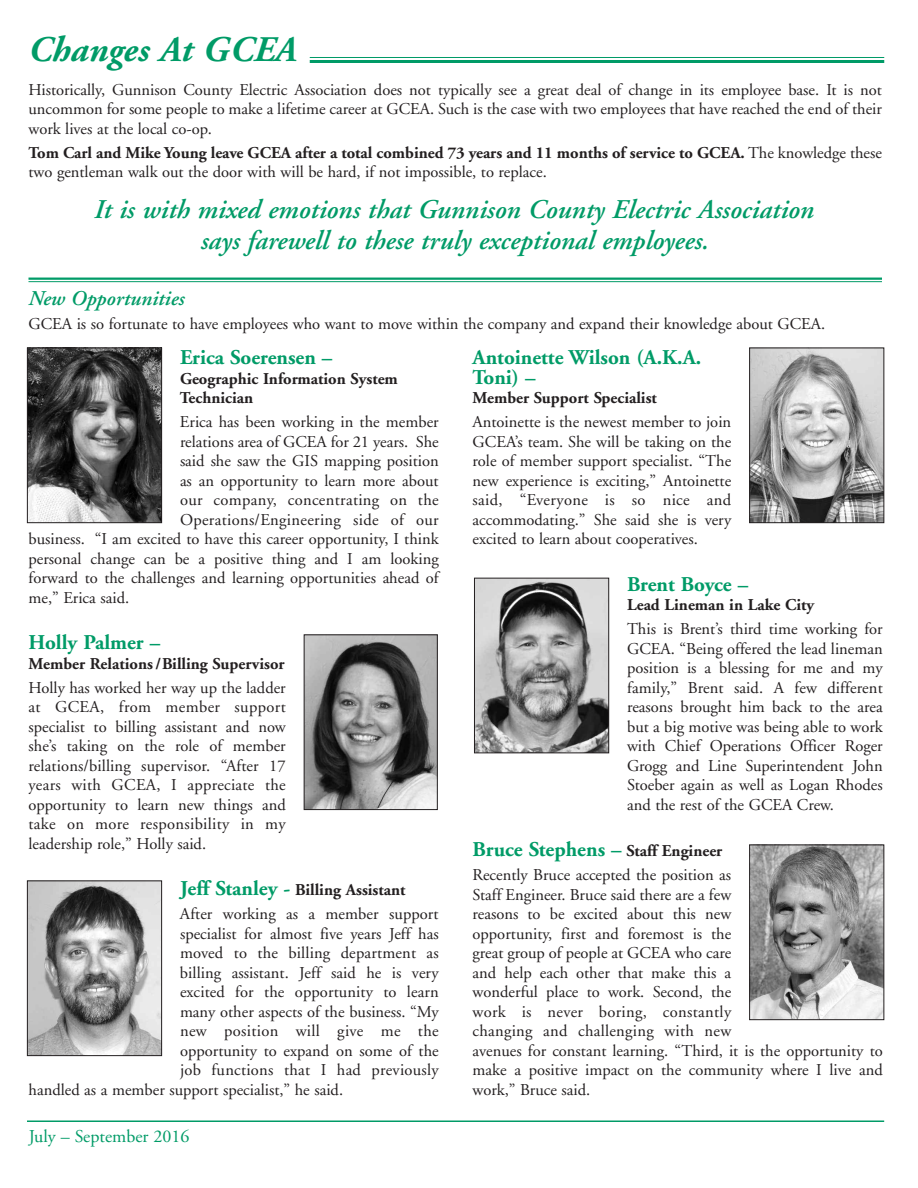
<style>
.page{position:relative;width:918px;height:1188px;background:#fff}
.page>*{position:absolute;margin:0;border:0;box-sizing:border-box;transform-origin:0 0}
.t1{font:italic 700 36px "Adobe Garamond";color:#009b67}
.t2{font:italic 600 27px/31.5px "Adobe Garamond";color:#009b67;text-align:center}
.t3{font:700 21px/19.5px "Adobe Garamond";color:#009b67}
.t4{font:italic 600 21px "Adobe Garamond";color:#009b67}
.t5{font:18px "Adobe Garamond";color:#009b67}
.t6{font:16.5px/19.5px "Adobe Garamond";color:#231f20;text-align:justify}
.t7{font:700 16.5px/19.5px "Adobe Garamond";color:#231f20}
.t8{font:16.5px "Adobe Garamond";letter-spacing:.02em;color:#231f20}
.s1{font-weight:700}
.s2{font-weight:700;font-size:21px;color:#009b67}
.s3{font-size:16.5px;color:#231f20}
</style>
<div class="page">
<hr style="left:27px;top:1120px;width:857px;height:2px;background:#009b67">
<hr style="left:310px;top:57px;width:574px;height:1px;background:#009b67">
<hr style="left:310px;top:60px;width:574px;height:3px;background:#009b67">
<hr style="left:28px;top:278px;width:854px;height:2px;background:#009b67">
<hr style="left:28px;top:281px;width:854px;height:1px;background:#009b67">
<img style="left:29px;top:350px;width:131px;height:171px">
<div style="left:27px;top:348px;width:135px;height:175px;border:1px solid #231f20"></div>
<img style="left:751px;top:350px;width:131px;height:171px">
<div style="left:749px;top:348px;width:135px;height:175px;border:1px solid #231f20"></div>
<img style="left:306px;top:636px;width:130px;height:172px">
<div style="left:304px;top:634px;width:134px;height:176px;border:1px solid #231f20"></div>
<img style="left:29px;top:882px;width:131px;height:172px">
<div style="left:27px;top:880px;width:135px;height:176px;border:1px solid #231f20"></div>
<img style="left:476px;top:580px;width:131px;height:171px">
<div style="left:474px;top:578px;width:135px;height:175px;border:1px solid #231f20"></div>
<img style="left:751px;top:847px;width:131px;height:171px">
<div style="left:749px;top:845px;width:135px;height:175px;border:1px solid #231f20"></div>
<h1 class="t1" style="left:29px;top:35px;width:270px">Changes At GCEA</h1>
<p class="t6" style="left:28px;top:81px;width:855px">Historically, Gunnison County Electric Association does not typically see a great deal of change in its employee base. It is not uncommon for some people to make a lifetime career at GCEA. Such is the case with two employees that have reached the end of their work lives at the local co-op.</p>
<p class="t6" style="left:29px;top:144px;width:855px"><span class="s1">Tom Carl and Mike Young leave GCEA after a total combined 73 years and 11 months of service to GCEA.</span> The knowledge these two gentleman walk out the door with will be hard, if not impossible, to replace.</p>
<h2 class="t2" style="left:94px;top:196px;width:721px">It is with mixed emotions that Gunnison County Electric Association says farewell to these truly exceptional employees.</h2>
<p class="t4" style="left:28px;top:290px;width:158px">New Opportunities</p>
<p class="t6" style="left:28px;top:315px;width:798px">GCEA is so fortunate to have employees who want to move within the company and expand their knowledge about GCEA.</p>
<p class="t3" style="left:180px;top:350px;width:154px">Erica Soerensen –</p>
<p class="t7" style="left:180px;top:370px;width:219px">Geographic Information System<br>Technician</p>
<p class="t6" style="left:180px;top:414px;width:260px">Erica has been working in the member</p>
<p class="t6" style="left:180px;top:433px;width:260px">relations area of GCEA for 21 years. She</p>
<p class="t6" style="left:180px;top:453px;width:260px">said she saw the GIS mapping position</p>
<p class="t6" style="left:180px;top:472px;width:260px">as an opportunity to learn more about</p>
<p class="t8" style="left:180px;top:493px;width:260px">our company, concentrating on the</p>
<p class="t8" style="left:180px;top:513px;width:260px">Operations/Engineering side of our</p>
<p class="t6" style="left:29px;top:531px;width:412px">business. “I am excited to have this career opportunity, I think</p>
<p class="t6" style="left:29px;top:550px;width:412px">personal change can be a positive thing and I am looking</p>
<p class="t6" style="left:29px;top:570px;width:412px">forward to the challenges and learning opportunities ahead of</p>
<p class="t6" style="left:29px;top:589px;width:102px">me,” Erica said.</p>
<p class="t3" style="left:29px;top:635px;width:133px">Holly Palmer –</p>
<p class="t7" style="left:29px;top:655px;width:258px">Member Relations /Billing Supervisor</p>
<p class="t6" style="left:29px;top:679px;width:259px">Holly has worked her way up the ladder at GCEA, from member support specialist to billing assistant and now she’s taking on the role of member relations/billing supervisor. “After 17 years with GCEA, I appreciate the opportunity to learn new things and take on more responsibility in my leadership role,” Holly said.</p>
<p class="t6" style="left:180px;top:879px;width:260px;line-height:24px"><span class="s2">Jeff Stanley -</span> <span class="s1">Billing Assistant<br></span>After working as a member support</p>
<p class="t6" style="left:180px;top:925px;width:260px">specialist for almost five years Jeff has</p>
<p class="t6" style="left:180px;top:945px;width:260px">moved to the billing department as</p>
<p class="t6" style="left:180px;top:964px;width:260px">billing assistant. Jeff said he is very</p>
<p class="t6" style="left:180px;top:984px;width:260px">excited for the opportunity to learn</p>
<p class="t6" style="left:180px;top:1003px;width:260px">many other aspects of the business. “My</p>
<p class="t8" style="left:180px;top:1024px;width:260px">new position will give me the</p>
<p class="t6" style="left:180px;top:1042px;width:260px">opportunity to expand on some of the</p>
<p class="t6" style="left:180px;top:1062px;width:260px">job functions that I had previously</p>
<p class="t6" style="left:29px;top:1081px;width:316px">handled as a member support specialist,” he said.</p>
<p class="t3" style="left:473px;top:350px;width:230px">Antoinette Wilson (A.K.A.<br>Toni) –</p>
<p class="t7" style="left:473px;top:390px;width:186px">Member Support Specialist</p>
<p class="t6" style="left:473px;top:414px;width:260px">Antoinette is the newest member to join GCEA’s team. She will be taking on the role of member support specialist. “The new experience is exciting,” Antoinette said, “Everyone is so nice and accommodating.” She said she is very excited to learn about cooperatives.</p>
<p class="t3" style="left:627px;top:576px;width:123px">Brent Boyce –</p>
<p class="t7" style="left:627px;top:597px;width:189px">Lead Lineman in Lake City</p>
<p class="t6" style="left:627px;top:621px;width:257px">This is Brent’s third time working for GCEA. “Being offered the lead lineman position is a blessing for me and my family,” Brent said. A few different reasons brought him back to the area but a big motive was being able to work with Chief Operations Officer Roger Grogg and Line Superintendent John Stoeber again as well as Logan Rhodes and the rest of the GCEA Crew.</p>
<p class="t3" style="left:473px;top:842px;width:251px">Bruce Stephens – <span class="s3">Staff Engineer</span></p>
<p class="t6" style="left:473px;top:867px;width:412px;text-align:left">Recently Bruce accepted the position as<br>Staff Engineer. Bruce said there are a few<br>reasons to be excited about this new<br>opportunity, first and foremost is the<br>great group of people at GCEA who care<br>and help each other that make this a<br>wonderful place to work. Second, the<br>work is never boring, constantly<br>changing and challenging with new<br>avenues for constant learning. “Third, it is the opportunity to make a positive impact on the community where I live and work,” Bruce said.</p>
<p class="t5" style="left:29px;top:1129px;width:162px">July – September 2016</p>
</div>
